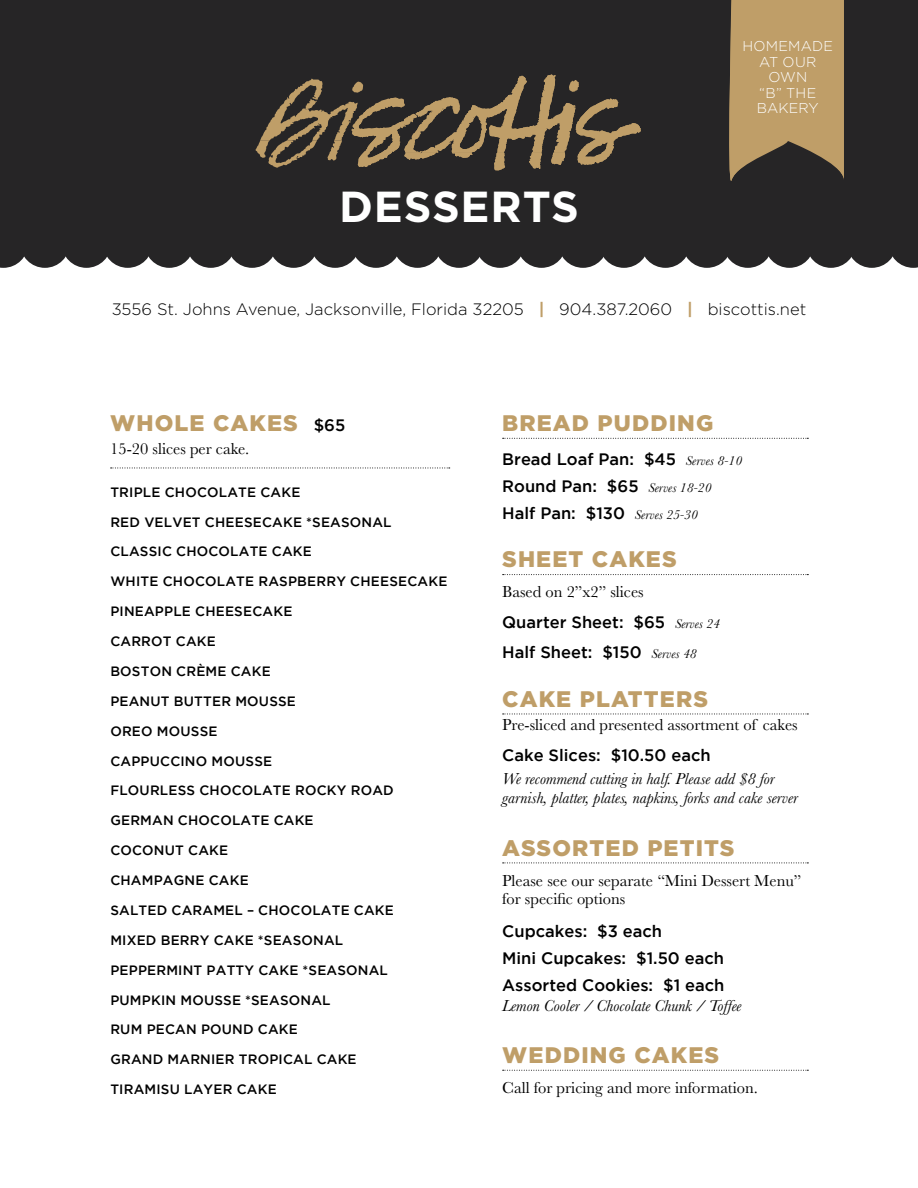
<style>
.page{position:relative;width:918px;height:1188px;background:#fff}
.page>*{position:absolute;margin:0;border:0;box-sizing:border-box;transform-origin:0 0}
.t1{font:700 43.35px "Gotham";letter-spacing:.02em;color:#fff}
.t2{font:900 22.5px "Gotham";letter-spacing:.05em;color:#bf9e68}
.t3{font:500 16.5px/27px "Gotham";color:#000}
.t4{font:16.5px/18px "Baskerville";color:#000}
.t5{font:italic 16.5px/19.8px "Baskerville";color:#000}
.t6{font:300 16.5px "Gotham";color:#000}
.t7{font:300 14.25px/15.5px "Gotham";letter-spacing:.01em;color:#fff;text-align:center}
.t8{font:500 13.5px "Gotham";letter-spacing:.015em;color:#000}
.s1{font-weight:700;color:#bf9e68}
.s2{font-weight:500;font-size:16.5px;color:#000}
.s3{font-family:"Baskerville";font-weight:400;font-style:italic;font-size:13.5px}
</style>
<div class="page">
<svg style="left:0;top:238px;width:25px;height:30px"></svg>
<div style="left:103px;top:218px;width:50px;height:50px;background:#262526;border-radius:50%"></div>
<div style="left:227px;top:218px;width:50px;height:50px;background:#262526;border-radius:50%"></div>
<div style="left:351px;top:218px;width:50px;height:50px;background:#262526;border-radius:50%"></div>
<div style="left:475px;top:218px;width:50px;height:50px;background:#262526;border-radius:50%"></div>
<div style="left:599px;top:218px;width:50px;height:50px;background:#262526;border-radius:50%"></div>
<div style="left:723px;top:218px;width:50px;height:50px;background:#262526;border-radius:50%"></div>
<div style="left:847px;top:218px;width:50px;height:50px;background:#262526;border-radius:50%"></div>
<div style="left:20px;top:218px;width:50px;height:50px;background:#262526;border-radius:50%"></div>
<div style="left:144px;top:218px;width:50px;height:50px;background:#262526;border-radius:50%"></div>
<div style="left:269px;top:218px;width:49px;height:50px;background:#262526;border-radius:50%"></div>
<div style="left:393px;top:218px;width:49px;height:50px;background:#262526;border-radius:50%"></div>
<div style="left:517px;top:218px;width:49px;height:50px;background:#262526;border-radius:50%"></div>
<div style="left:641px;top:218px;width:49px;height:50px;background:#262526;border-radius:50%"></div>
<div style="left:765px;top:218px;width:49px;height:50px;background:#262526;border-radius:50%"></div>
<svg style="left:889px;top:238px;width:29px;height:30px"></svg>
<div style="left:62px;top:218px;width:49px;height:50px;background:#262526;border-radius:50%"></div>
<div style="left:186px;top:218px;width:50px;height:50px;background:#262526;border-radius:50%"></div>
<div style="left:310px;top:218px;width:50px;height:50px;background:#262526;border-radius:50%"></div>
<div style="left:434px;top:218px;width:50px;height:50px;background:#262526;border-radius:50%"></div>
<div style="left:558px;top:218px;width:50px;height:50px;background:#262526;border-radius:50%"></div>
<div style="left:682px;top:218px;width:50px;height:50px;background:#262526;border-radius:50%"></div>
<div style="left:806px;top:218px;width:50px;height:50px;background:#262526;border-radius:50%"></div>
<div style="left:0;top:0;width:918px;height:238px;background:#262526"></div>
<svg style="left:111px;top:468px;width:339px;height:1px"></svg>
<svg style="left:503px;top:438px;width:305px;height:1px"></svg>
<svg style="left:503px;top:574px;width:305px;height:1px"></svg>
<svg style="left:503px;top:714px;width:305px;height:1px"></svg>
<svg style="left:503px;top:863px;width:305px;height:1px"></svg>
<svg style="left:503px;top:1070px;width:305px;height:1px"></svg>
<svg style="left:256px;top:74px;width:385px;height:97px"></svg>
<svg style="left:729px;top:0;width:115px;height:181px;background:#a68a5d"></svg>
<h1 class="t1" style="left:339px;top:178px;width:241px">DESSERTS</h1>
<p class="t7" style="left:743px;top:39px;width:92px">HOMEMADE<br>AT OUR<br>OWN<br>“B” THE<br>BAKERY</p>
<p class="t6" style="left:112px;top:301px;width:696px">3556 St. Johns Avenue, Jacksonville, Florida 32205 <span class="s1">|</span> 904.387.2060 <span class="s1">|</span> biscottis.net</p>
<h2 class="t2" style="left:110px;top:410px;width:237px">WHOLE CAKES <span class="s2">$65</span></h2>
<p class="t4" style="left:110px;top:440px;width:140px">15-20 slices per cake.</p>
<p class="t8" style="left:110px;top:484px;width:192px">TRIPLE CHOCOLATE CAKE</p>
<p class="t8" style="left:110px;top:514px;width:283px">RED VELVET CHEESECAKE *SEASONAL</p>
<p class="t8" style="left:110px;top:544px;width:203px">CLASSIC CHOCOLATE CAKE</p>
<p class="t8" style="left:110px;top:574px;width:339px">WHITE CHOCOLATE RASPBERRY CHEESECAKE</p>
<p class="t8" style="left:110px;top:604px;width:184px">PINEAPPLE CHEESECAKE</p>
<p class="t8" style="left:110px;top:634px;width:107px">CARROT CAKE</p>
<p class="t8" style="left:110px;top:664px;width:162px">BOSTON CRÈME CAKE</p>
<p class="t8" style="left:110px;top:693px;width:187px">PEANUT BUTTER MOUSSE</p>
<p class="t8" style="left:110px;top:723px;width:109px">OREO MOUSSE</p>
<p class="t8" style="left:110px;top:753px;width:163px">CAPPUCCINO MOUSSE</p>
<p class="t8" style="left:110px;top:783px;width:285px">FLOURLESS CHOCOLATE ROCKY ROAD</p>
<p class="t8" style="left:110px;top:813px;width:205px">GERMAN CHOCOLATE CAKE</p>
<p class="t8" style="left:110px;top:843px;width:119px">COCONUT CAKE</p>
<p class="t8" style="left:110px;top:873px;width:140px">CHAMPAGNE CAKE</p>
<p class="t8" style="left:110px;top:903px;width:285px">SALTED CARAMEL – CHOCOLATE CAKE</p>
<p class="t8" style="left:110px;top:932px;width:234px">MIXED BERRY CAKE *SEASONAL</p>
<p class="t8" style="left:110px;top:962px;width:279px">PEPPERMINT PATTY CAKE *SEASONAL</p>
<p class="t8" style="left:110px;top:992px;width:222px">PUMPKIN MOUSSE *SEASONAL</p>
<p class="t8" style="left:110px;top:1022px;width:189px">RUM PECAN POUND CAKE</p>
<p class="t8" style="left:110px;top:1052px;width:248px">GRAND MARNIER TROPICAL CAKE</p>
<p class="t8" style="left:110px;top:1082px;width:168px">TIRAMISU LAYER CAKE</p>
<h2 class="t2" style="left:502px;top:410px;width:213px">BREAD PUDDING</h2>
<p class="t3" style="left:502px;top:445px;width:241px">Bread Loaf Pan: $45 <span class="s3">Serves 8-10<br></span>Round Pan: $65 <span class="s3">Serves 18-20<br></span>Half Pan: $130 <span class="s3">Serves 25-30</span></p>
<h2 class="t2" style="left:502px;top:547px;width:176px">SHEET CAKES</h2>
<p class="t4" style="left:502px;top:583px;width:143px">Based on 2”x2” slices</p>
<p class="t3" style="left:502px;top:607px;width:219px;line-height:30px">Quarter Sheet: $65 <span class="s3">Serves 24<br></span>Half Sheet: $150 <span class="s3">Serves 48</span></p>
<h2 class="t2" style="left:502px;top:686px;width:207px">CAKE PLATTERS</h2>
<p class="t4" style="left:502px;top:716px;width:297px">Pre-sliced and presented assortment of cakes</p>
<p class="t3" style="left:502px;top:741px;width:210px">Cake Slices: $10.50 each</p>
<p class="t5" style="left:502px;top:768px;width:297px">We recommend cutting in half. Please add $8 for garnish, platter, plates, napkins, forks and cake server</p>
<h2 class="t2" style="left:502px;top:835px;width:234px">ASSORTED PETITS</h2>
<p class="t4" style="left:502px;top:872px;width:301px">Please see our separate “Mini Dessert Menu” for specific options</p>
<p class="t3" style="left:502px;top:918px;width:224px">Cupcakes: $3 each<br>Mini Cupcakes: $1.50 each<br>Assorted Cookies: $1 each</p>
<p class="t5" style="left:502px;top:996px;width:241px">Lemon Cooler / Chocolate Chunk / Toffee</p>
<h2 class="t2" style="left:502px;top:1042px;width:218px">WEDDING CAKES</h2>
<p class="t4" style="left:502px;top:1079px;width:257px">Call for pricing and more information.</p>
</div>
